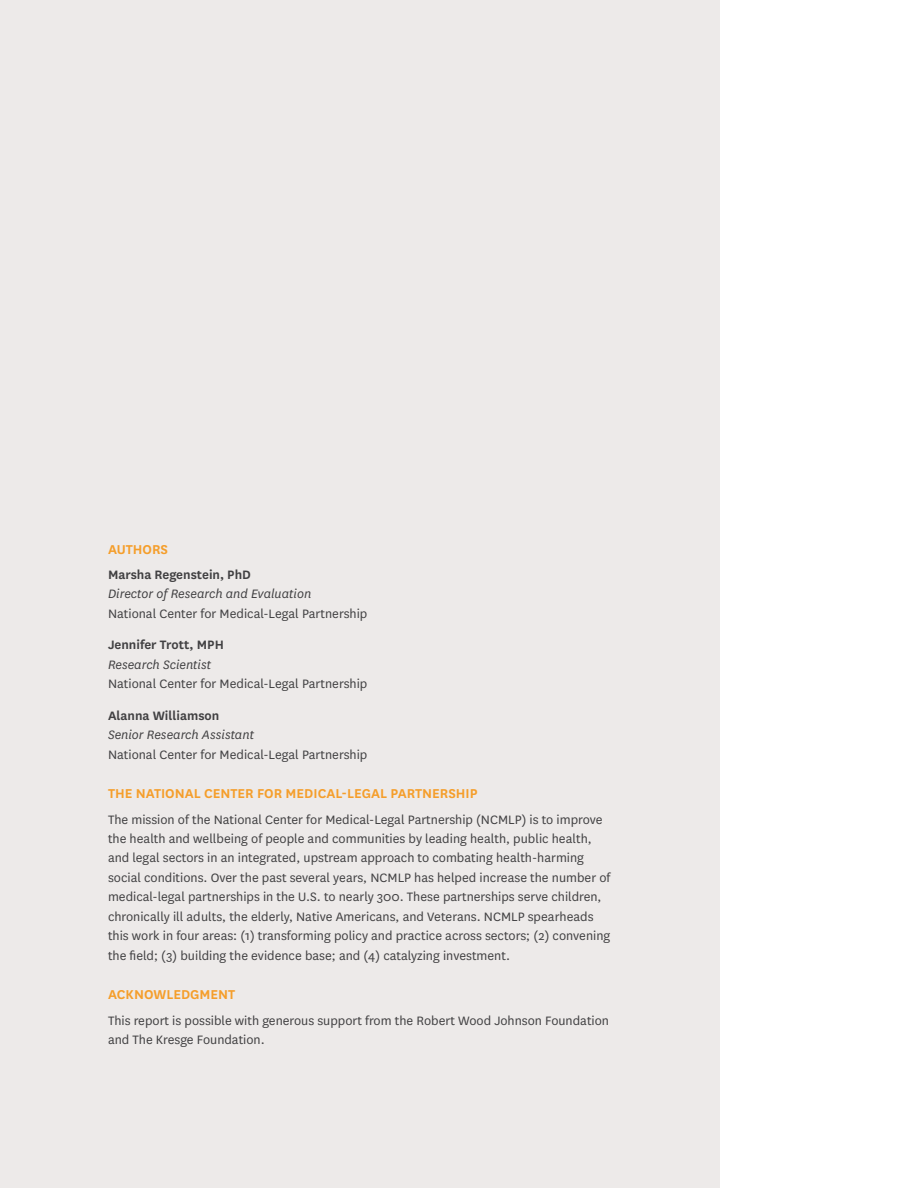
<style>
.page{position:relative;width:918px;height:1188px;background:#fff}
.page>*{position:absolute;margin:0;border:0;box-sizing:border-box;transform-origin:0 0}
.t1{font:600 15px "National";color:#f59e2b}
.t2{font:14.25px/19.5px "National";color:#414042}
.t3{font:italic 14.25px "National";color:#414042}
.t4{font:600 14.25px "National";color:#414042}
</style>
<div class="page">
<div style="left:0;top:0;width:720px;height:1188px;background:#edeae9"></div>
<p class="t1" style="left:108px;top:539px;width:62px">AUTHORS</p>
<p class="t4" style="left:108px;top:565px;width:144px">Marsha Regenstein, PhD</p>
<p class="t3" style="left:108px;top:585px;width:205px">Director of Research and Evaluation</p>
<p class="t2" style="left:108px;top:603px;width:261px">National Center for Medical-Legal Partnership</p>
<p class="t4" style="left:108px;top:635px;width:117px">Jennifer Trott, MPH</p>
<p class="t3" style="left:108px;top:656px;width:105px">Research Scientist</p>
<p class="t2" style="left:108px;top:674px;width:261px">National Center for Medical-Legal Partnership</p>
<p class="t4" style="left:108px;top:706px;width:113px">Alanna Williamson</p>
<p class="t3" style="left:108px;top:726px;width:147px">Senior Research Assistant</p>
<p class="t2" style="left:108px;top:744px;width:261px">National Center for Medical-Legal Partnership</p>
<p class="t1" style="left:108px;top:783px;width:371px">THE NATIONAL CENTER FOR MEDICAL-LEGAL PARTNERSHIP</p>
<p class="t2" style="left:108px;top:809px;width:504px">The mission of the National Center for Medical-Legal Partnership (NCMLP) is to improve the health and wellbeing of people and communities by leading health, public health, and legal sectors in an integrated, upstream approach to combating health-harming social conditions. Over the past several years, NCMLP has helped increase the number of medical-legal partnerships in the U.S. to nearly 300. These partnerships serve children, chronically ill adults, the elderly, Native Americans, and Veterans. NCMLP spearheads this work in four areas: (1) transforming policy and practice across sectors; (2) convening the field; (3) building the evidence base; and (4) catalyzing investment.</p>
<p class="t1" style="left:108px;top:984px;width:129px">ACKNOWLEDGMENT</p>
<p class="t2" style="left:108px;top:1010px;width:503px">This report is possible with generous support from the Robert Wood Johnson Foundation and The Kresge Foundation.</p>
</div>
